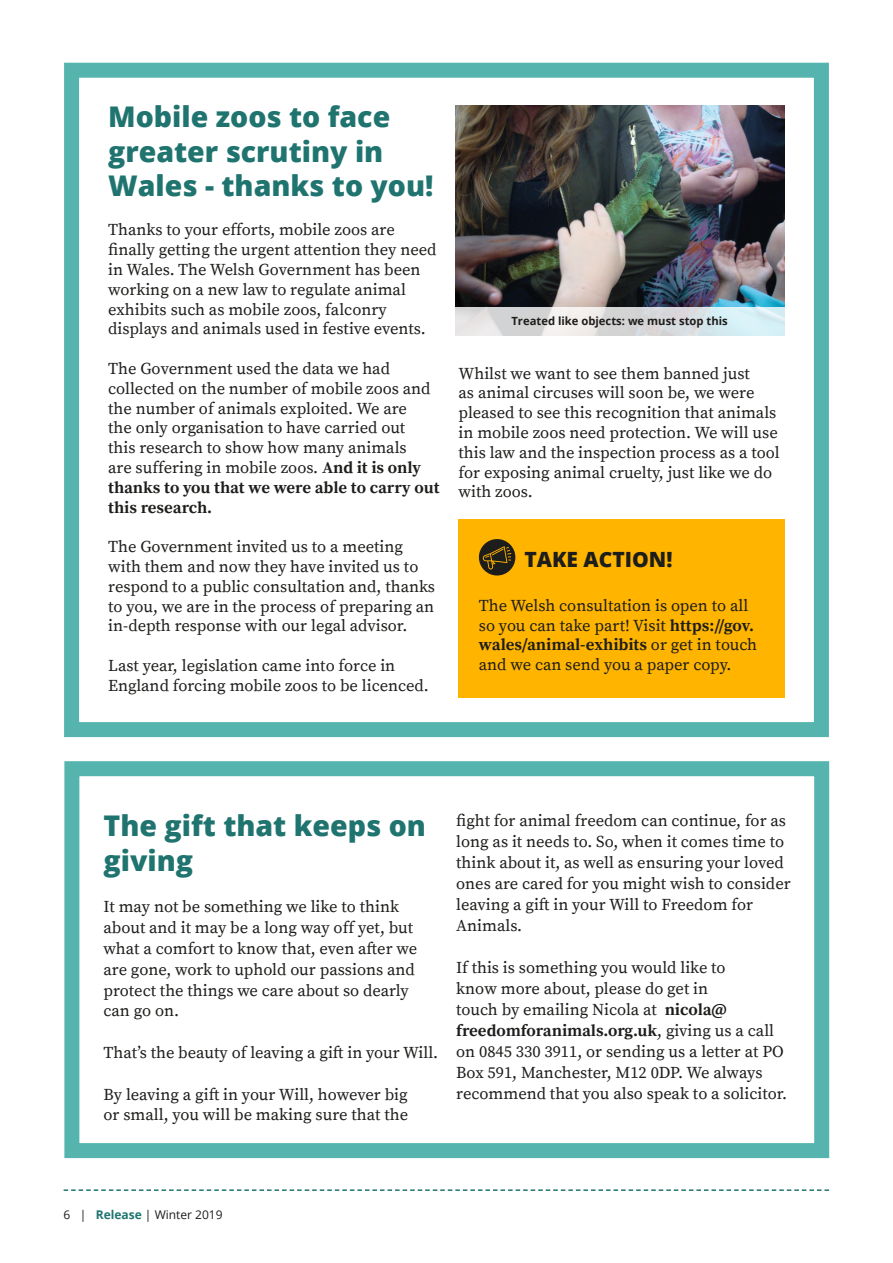
<style>
.page{position:relative;width:893px;height:1263px;background:#fff}
.page>*{position:absolute;margin:0;border:0;box-sizing:border-box;transform-origin:0 0}
.BODY{font:800 28.5px/34.2px "Open Sans";color:#20746f}
.t1{font:800 21px "Open Sans";color:#1d1d1b}
.BODY-2{font:16.5px/19.8px "Source Serif Pro";color:#1d1d1b}
.t2{font:12px "Open Sans";color:#1d1d1b}
.t3{font:700 11.25px "Open Sans";color:#1d1d1b}
.s1{font-weight:700}
.s2{font-weight:700;color:#20746f}
</style>
<div class="page">
<svg style="left:64px;top:1189px;width:765px;height:2px"></svg>
<div style="left:64px;top:63px;width:765px;height:674px;border:15px solid #55b4ae"></div>
<div style="left:64px;top:761px;width:765px;height:397px;border:15px solid #55b4ae"></div>
<img style="left:455px;top:106px;width:330px;height:201px">
<div style="left:458px;top:519px;width:327px;height:178px;background:#ffb400"></div>
<div style="left:479px;top:539px;width:36px;height:36px;background:#1d1d1b;border-radius:50%"></div>
<svg style="left:483px;top:546px;width:28px;height:24px"></svg>
<svg style="left:455px;top:307px;width:330px;height:29px;background:#dce1e3"></svg>
<p class="BODY" style="left:108px;top:98px;width:327px">Mobile zoos to face greater scrutiny in<br>Wales - thanks to you!</p>
<p class="BODY-2" style="left:108px;top:221px;width:330px">Thanks to your efforts, mobile zoos are finally getting the urgent attention they need in Wales. The Welsh Government has been working on a new law to regulate animal exhibits such as mobile zoos, falconry displays and animals used in festive events.</p>
<p class="BODY-2" style="left:108px;top:359px;width:333px">The Government used the data we had collected on the number of mobile zoos and the number of animals exploited. We are<br>the only organisation to have carried out<br>this research to show how many animals<br>are suffering in mobile zoos. <span class="s1">And it is only thanks to you that we were able to carry out this research.</span></p>
<p class="BODY-2" style="left:108px;top:537px;width:328px">The Government invited us to a meeting with them and now they have invited us to respond to a public consultation and, thanks to you, we are in the process of preparing an in-depth response with our legal advisor.</p>
<p class="BODY-2" style="left:108px;top:656px;width:322px">Last year, legislation came into force in<br>England forcing mobile zoos to be licenced.</p>
<p class="t3" style="left:511px;top:313px;width:218px">Treated like objects: we must stop this</p>
<p class="BODY-2" style="left:459px;top:364px;width:323px">Whilst we want to see them banned just<br>as animal circuses will soon be, we were pleased to see this recognition that animals in mobile zoos need protection. We will use this law and the inspection process as a tool for exposing animal cruelty, just like we do with zoos.</p>
<p class="t1" style="left:524px;top:543px;width:150px">TAKE ACTION!</p>
<p class="BODY-2" style="left:479px;top:596px;width:280px">The Welsh consultation is open to all so you can take part! Visit <span class="s1">https://gov. wales/animal-exhibits</span> or get in touch and we can send you a paper copy.</p>
<p class="BODY" style="left:104px;top:806px;width:324px;line-height:35.2px">The gift that keeps on giving</p>
<p class="BODY-2" style="left:104px;top:897px;width:315px;line-height:20.9px">It may not be something we like to think about and it may be a long way off yet, but what a comfort to know that, even after we are gone, work to uphold our passions and protect the things we care about so dearly can go on.</p>
<p class="BODY-2" style="left:104px;top:1043px;width:336px">That’s the beauty of leaving a gift in your Will.</p>
<p class="BODY-2" style="left:104px;top:1084px;width:306px;line-height:20.9px">By leaving a gift in your Will, however big or small, you will be making sure that the</p>
<p class="BODY-2" style="left:456px;top:810px;width:336px;line-height:21px">fight for animal freedom can continue, for as long as it needs to. So, when it comes time to think about it, as well as ensuring your loved ones are cared for you might wish to consider leaving a gift in your Will to Freedom for Animals.</p>
<p class="BODY-2" style="left:456px;top:958px;width:332px;line-height:21px">If this is something you would like to<br>know more about, please do get in<br>touch by emailing Nicola at <span class="s1">nicola@ freedomforanimals.org.uk</span>, giving us a call on 0845 330 3911, or sending us a letter at PO Box 591, Manchester, M12 0DP. We always recommend that you also speak to a solicitor.</p>
<p class="t2" style="left:64px;top:1206px;width:161px">6 | <span class="s2">Release</span> | Winter 2019</p>
</div>
